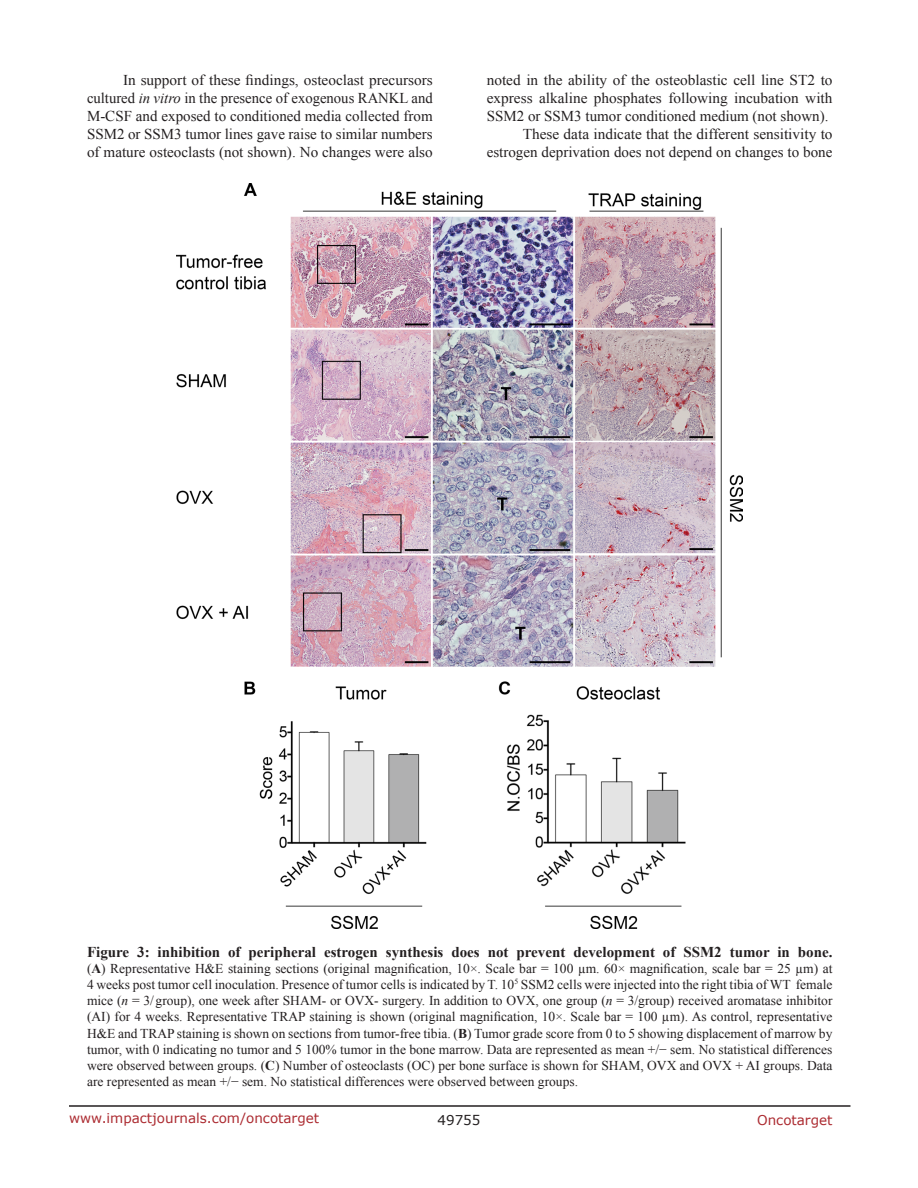
<style>
.page{position:relative;width:918px;height:1188px;background:#fff}
.page>*{position:absolute;margin:0;border:0;box-sizing:border-box;transform-origin:0 0}
.t1{font:15px/18px "Times New Roman";color:#231f20;text-align:justify}
.t2{font:700 15px "Times New Roman";color:#231f20}
.t3{font:13.5px/16.2px "Times New Roman";color:#231f20;text-align:justify}
.t4{font:13.5px "Verdana";color:#ac2b31}
.t5{font:13.5px "Verdana";color:#231f20}
.s1{font-style:italic}
.s2{font-weight:700}
</style>
<div class="page">
<hr style="left:69px;top:1105px;width:781px;height:2px;background:#231f20">
<img style="left:177px;top:184px;width:566px;height:744px">
<p class="t1" style="left:87px;top:71px;width:347px;text-indent:36px">In support of these findings, osteoclast precursors cultured <span class="s1">in vitro</span> in the presence of exogenous RANKL and M-CSF and exposed to conditioned media collected from SSM2 or SSM3 tumor lines gave raise to similar numbers of mature osteoclasts (not shown). No changes were also</p>
<p class="t1" style="left:487px;top:71px;width:347px;text-align:right">noted in the ability of the osteoblastic cell line ST2 to express alkaline phosphates following incubation with SSM2 or SSM3 tumor conditioned medium (not shown).<br>These data indicate that the different sensitivity to estrogen deprivation does not depend on changes to bone</p>
<p class="t2" style="left:87px;top:941px;width:747px">Figure 3: inhibition of peripheral estrogen synthesis does not prevent development of SSM2 tumor in bone.</p>
<p class="t3" style="left:87px;top:960px;width:747px">(<span class="s2">A</span>) Representative H&amp;E staining sections (original magnification, 10×. Scale bar = 100 µm. 60× magnification, scale bar = 25 µm) at 4 weeks post tumor cell inoculation. Presence of tumor cells is indicated by T. 10<sup>5</sup> SSM2 cells were injected into the right tibia of WT female mice (<span class="s1">n</span> = 3/group), one week after SHAM- or OVX- surgery. In addition to OVX, one group (<span class="s1">n</span> = 3/group) received aromatase inhibitor (AI) for 4 weeks. Representative TRAP staining is shown (original magnification, 10×. Scale bar = 100 µm). As control, representative H&amp;E and TRAP staining is shown on sections from tumor-free tibia. (<span class="s2">B</span>) Tumor grade score from 0 to 5 showing displacement of marrow by tumor, with 0 indicating no tumor and 5 100% tumor in the bone marrow. Data are represented as mean +/− sem. No statistical differences were observed between groups. (<span class="s2">C</span>) Number of osteoclasts (OC) per bone surface is shown for SHAM, OVX and OVX + AI groups. Data are represented as mean +/− sem. No statistical differences were observed between groups.</p>
<p class="t4" style="left:69px;top:1109px;width:252px">www.impactjournals.com/oncotarget</p>
<p class="t5" style="left:438px;top:1111px;width:44px">49755</p>
<p class="t4" style="left:757px;top:1111px;width:77px">Oncotarget</p>
</div>
